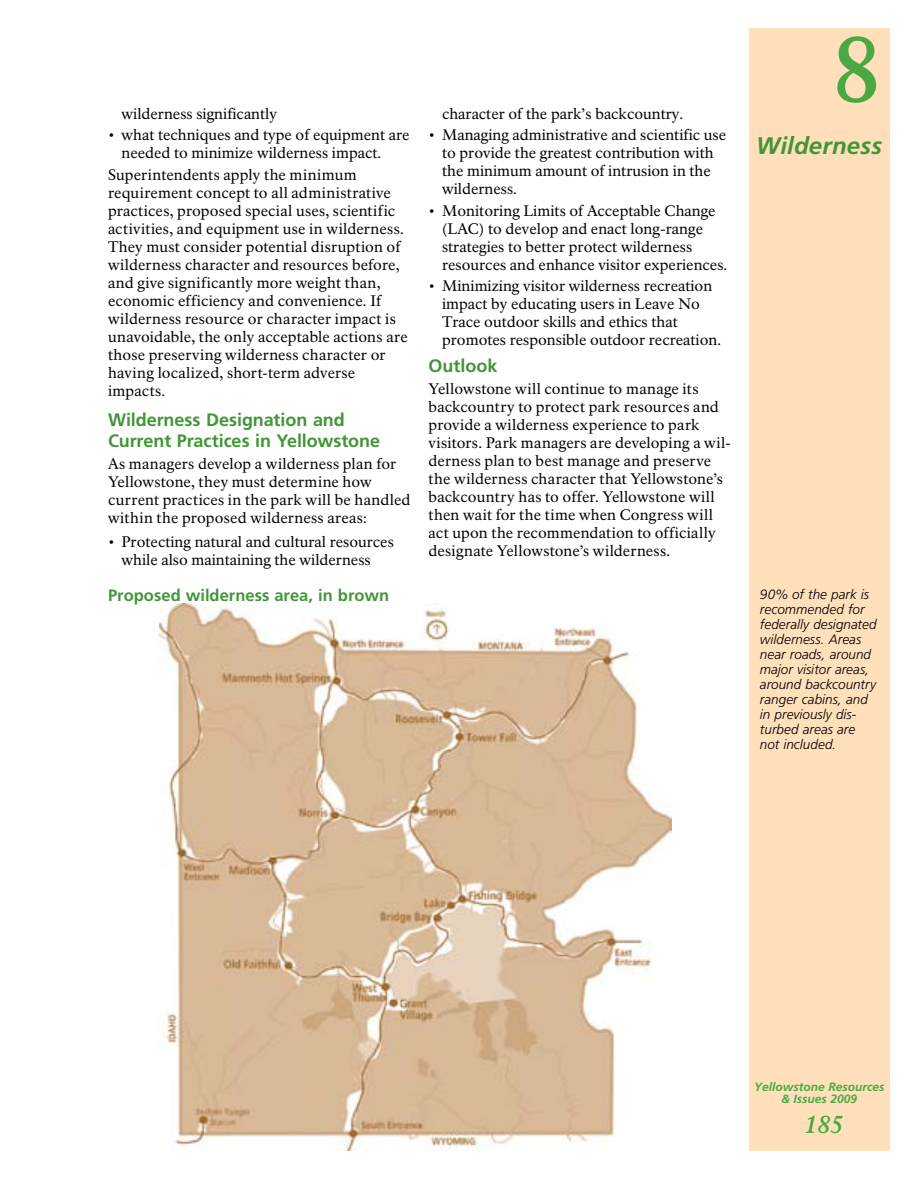
<style>
.page{position:relative;width:918px;height:1188px;background:#fff}
.page>*{position:absolute;margin:0;border:0;box-sizing:border-box;transform-origin:0 0}
.t1{font:700 90px "NPS Rawlinson OT";color:#4aa942}
.t2{font:italic 700 24px "Frutiger LT Std";letter-spacing:.01em;color:#439539}
.t3{font:italic 700 24px "NPS Rawlinson OT";color:#4aa942}
.t4{font:700 18px/21px "Frutiger LT Std";letter-spacing:-.005em;color:#439539}
.t5{font:700 16.5px "Frutiger LT Std";color:#439539}
.t6{font:15px/18px "NPS Rawlinson OT";color:#000}
.t7{font:italic 300 13.5px/15px "Frutiger LT Std";letter-spacing:.005em;color:#000}
.t8{font:italic 700 12px/12px "Frutiger LT Std";color:#4aa942;text-align:center}
</style>
<div class="page">
<div style="left:749px;top:28px;width:141px;height:1123px;background:#ffe0bb"></div>
<img style="left:160px;top:603px;width:512px;height:548px">
<p class="t6" style="left:122px;top:105px;width:157px">wilderness significantly</p>
<p class="t6" style="left:122px;top:126px;width:290px;text-indent:-14px">• what techniques and type of equipment are needed to minimize wilderness impact.</p>
<p class="t6" style="left:108px;top:166px;width:301px">Superintendents apply the minimum requirement concept to all administrative practices, proposed special uses, scientific activities, and equipment use in wilderness.<br>They must consider potential disruption of wilderness character and resources before, and give significantly more weight than, economic efficiency and convenience. If wilderness resource or character impact is unavoidable, the only acceptable actions are those preserving wilderness character or having localized, short-term adverse impacts.</p>
<p class="t4" style="left:108px;top:410px;width:274px">Wilderness Designation and<br>Current Practices in Yellowstone</p>
<p class="t6" style="left:108px;top:455px;width:304px">As managers develop a wilderness plan for Yellowstone, they must determine how current practices in the park will be handled within the proposed wilderness areas:</p>
<p class="t6" style="left:122px;top:533px;width:274px;text-indent:-14px">• Protecting natural and cultural resources while also maintaining the wilderness</p>
<p class="t5" style="left:108px;top:586px;width:283px">Proposed wilderness area, in brown</p>
<p class="t6" style="left:442px;top:105px;width:243px">character of the park’s backcountry.</p>
<p class="t6" style="left:442px;top:126px;width:286px;text-indent:-14px">• Managing administrative and scientific use to provide the greatest contribution with the minimum amount of intrusion in the wilderness.</p>
<p class="t6" style="left:442px;top:202px;width:287px;text-indent:-14px">• Monitoring Limits of Acceptable Change (LAC) to develop and enact long-range strategies to better protect wilderness resources and enhance visitor experiences.</p>
<p class="t6" style="left:442px;top:277px;width:281px;text-indent:-14px">• Minimizing visitor wilderness recreation impact by educating users in Leave No Trace outdoor skills and ethics that promotes responsible outdoor recreation.</p>
<p class="t4" style="left:429px;top:356px;width:70px">Outlook</p>
<p class="t6" style="left:429px;top:380px;width:304px">Yellowstone will continue to manage its backcountry to protect park resources and provide a wilderness experience to park visitors. Park managers are developing a wil&shy;derness plan to best manage and preserve the wilderness character that Yellowstone’s backcountry has to offer. Yellowstone will then wait for the time when Congress will act upon the recommendation to officially designate Yellowstone’s wilderness.</p>
<h1 class="t1" style="left:832px;top:16px;width:51px">8</h1>
<h2 class="t2" style="left:756px;top:132px;width:127px">Wilderness</h2>
<p class="t7" style="left:760px;top:587px;width:118px">90% of the park is recommended for federally designated wilderness. Areas near roads, around major visitor areas, around backcountry ranger cabins, and in previously dis&shy;turbed areas are not included.</p>
<p class="t8" style="left:754px;top:1081px;width:132px">Yellowstone Resources &amp; Issues 2009</p>
<h2 class="t3" style="left:804px;top:1110px;width:41px">185</h2>
</div>
